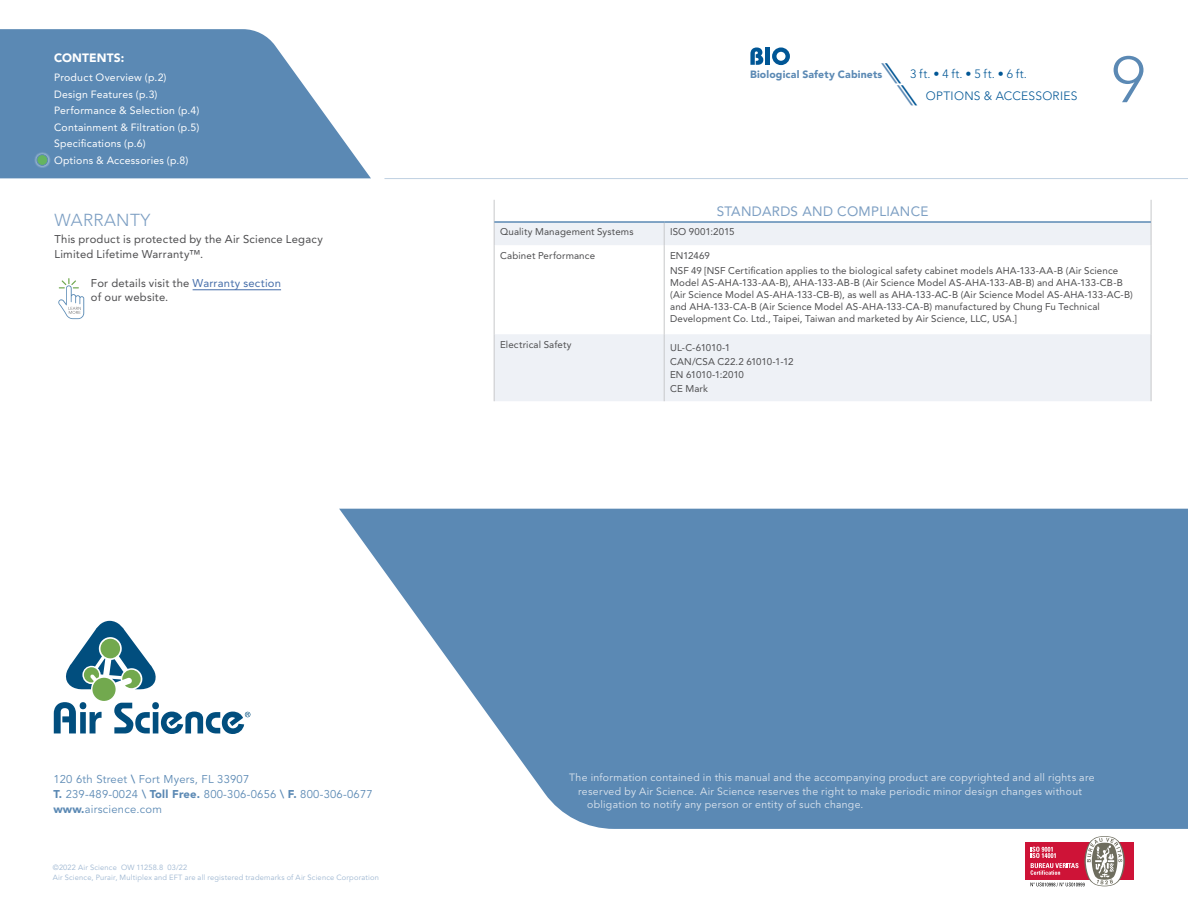
<style>
.page{position:relative;width:1188px;height:918px;background:#fff}
.page>*{position:absolute;margin:0;border:0;box-sizing:border-box;transform-origin:0 0}
.t1{font:300 64.5px "Avenir LT Std";color:#5b89b4}
.t2{font:300 17.25px "Avenir LT Std";letter-spacing:.02em;color:#7d9fc3}
.t3{font:13.5px "Avenir LT Std";letter-spacing:.02em;color:#7d9fc3}
.t4{font:300 12px/22.4px "Avenir LT Std";letter-spacing:.025em;color:#005695}
.t5{font:900 12px "Avenir LT Std";letter-spacing:.01em;color:#fff}
.t6{font:11.25px/14.7px "Avenir LT Std";letter-spacing:.02em;color:#4d4d4f}
.t7{font:11.25px/15px "Avenir LT Std";letter-spacing:.02em;color:#5b89b4}
.t8{font:10.5px "Avenir LT Std";letter-spacing:.03em;color:#dee6ef}
.t9{font:10.5px/16.5px "Avenir LT Std";letter-spacing:.02em;color:#fff}
.t10{font:900 10.5px "Avenir LT Std";letter-spacing:.015em;color:#5b89b4}
.t11{font:9.75px/12px "Avenir LT Std";letter-spacing:.015em;color:#4d4d4f}
.t12{font:9.75px/13.5px "Avenir LT Std";letter-spacing:-.015em;color:#4d4d4f}
.t13{font:7.5px/10.5px "Avenir LT Std";letter-spacing:.025em;color:#9db6d1}
.s1{font-family:"ITC Avant Garde Std";font-weight:400;font-style:italic;font-size:24px;color:#5b89b4}
.s2{font-family:"ITC Avant Garde Std";font-weight:400;font-style:italic;font-size:24px}
.s3{color:#456da9}
.s4{font-weight:800}
.s5{font-weight:900}
</style>
<div class="page">
<div style="left:1025px;top:843px;width:109px;height:37px;background:#ce1337"></div>
<svg style="left:1030px;top:836px;width:95px;height:51px"></svg>
<svg style="left:339px;top:509px;width:849px;height:320px;background:#7199be"></svg>
<svg style="left:54px;top:702px;width:48px;height:31px"></svg>
<svg style="left:114px;top:702px;width:136px;height:32px"></svg>
<svg style="left:66px;top:621px;width:90px;height:69px"></svg>
<div style="left:100px;top:639px;width:20px;height:20px;background:#72a94e;border-radius:50%"></div>
<div style="left:92px;top:677px;width:24px;height:24px;background:#72a94e;border-radius:50%"></div>
<hr style="left:384px;top:178px;width:804px;height:1px;background:#5b89b4">
<svg style="left:0;top:29px;width:371px;height:149px;background:#739abf"></svg>
<svg style="left:750px;top:47px;width:13px;height:18px"></svg>
<hr style="left:766px;top:48px;width:4px;height:17px;background:#005695">
<svg style="left:772px;top:47px;width:18px;height:18px"></svg>
<svg style="left:34px;top:152px;width:16px;height:16px"></svg>
<div style="left:37px;top:155px;width:11px;height:10px;background:#65b460;border-radius:50%"></div>
<div style="left:37px;top:154px;width:11px;height:12px;border:1px solid #5b89b4;border-radius:50%"></div>
<svg style="left:495px;top:223px;width:656px;height:178px;fill:#f2f4f8"></svg>
<svg style="left:494px;top:200px;width:1px;height:45px"></svg>
<svg style="left:664px;top:223px;width:1px;height:22px"></svg>
<svg style="left:1151px;top:200px;width:1px;height:45px"></svg>
<hr style="left:494px;top:245px;width:1px;height:89px;background:#c7c8ca">
<hr style="left:664px;top:245px;width:1px;height:89px;background:#c7c8ca">
<hr style="left:1151px;top:245px;width:1px;height:89px;background:#c7c8ca">
<hr style="left:494px;top:334px;width:1px;height:67px;background:#c7c8ca">
<hr style="left:664px;top:334px;width:1px;height:67px;background:#c7c8ca">
<hr style="left:1151px;top:334px;width:1px;height:67px;background:#c7c8ca">
<hr style="left:494px;top:221px;width:170px;height:2px;background:#5b89b4">
<hr style="left:664px;top:221px;width:487px;height:2px;background:#5b89b4">
<hr style="left:193px;top:289px;width:88px;height:1px;background:#456da9">
<svg style="left:58px;top:278px;width:26px;height:41px"></svg>
<p class="t5" style="left:54px;top:51px;width:72px">CONTENTS:</p>
<p class="t9" style="left:54px;top:69px;width:147px">Product Overview (p.2)<br>Design Features (p.3)<br>Performance &amp; Selection (p.4)<br>Containment &amp; Filtration (p.5)<br>Specifications (p.6)<br>Options &amp; Accessories (p.8)</p>
<p class="t10" style="left:750px;top:68px;width:134px">Biological Safety Cabinets</p>
<p class="t4" style="left:901px;top:63px;width:178px;text-indent:-16px"><span class="s1">\</span><span class="s2">\</span>3 ft. • 4 ft. • 5 ft. • 6 ft. <span class="s1">\</span><span class="s2">\</span>OPTIONS &amp; ACCESSORIES</p>
<h1 class="t1" style="left:1112px;top:42px;width:35px">9</h1>
<h2 class="t2" style="left:55px;top:210px;width:97px">WARRANTY</h2>
<p class="t6" style="left:55px;top:232px;width:270px">This product is protected by the Air Science Legacy<br>Limited Lifetime Warranty™.</p>
<p class="t6" style="left:91px;top:276px;width:192px">For details visit the <span class="s3">Warranty section </span>of our website.</p>
<h3 class="t3" style="left:717px;top:203px;width:213px">STANDARDS AND COMPLIANCE</h3>
<p class="t11" style="left:500px;top:226px;width:135px">Quality Management Systems</p>
<p class="t11" style="left:670px;top:226px;width:66px">ISO 9001:2015</p>
<p class="t11" style="left:500px;top:249px;width:96px">Cabinet Performance</p>
<p class="t11" style="left:670px;top:247px;width:450px;line-height:15.8px">EN12469<br>NSF 49 [NSF Certification applies to the biological safety cabinet models AHA-133-AA-B (Air Science</p>
<p class="t11" style="left:670px;top:277px;width:464px">Model AS-AHA-133-AA-B), AHA-133-AB-B (Air Science Model AS-AHA-133-AB-B) and AHA-133-CB-B (Air Science Model AS-AHA-133-CB-B), as well as AHA-133-AC-B (Air Science Model AS-AHA-133-AC-B) and AHA-133-CA-B (Air Science Model AS-AHA-133-CA-B) manufactured by Chung Fu Technical Development Co. Ltd., Taipei, Taiwan and marketed by Air Science, LLC, USA.]</p>
<p class="t11" style="left:500px;top:338px;width:73px">Electrical Safety</p>
<p class="t12" style="left:670px;top:341px;width:125px">UL-C-61010-1<br>CAN/CSA C22.2 61010-1-12<br>EN 61010-1:2010<br>CE Mark</p>
<p class="t7" style="left:53px;top:772px;width:321px">120 6th Street <span class="s4">\</span> Fort Myers, FL 33907<br><span class="s5">T.</span> 239-489-0024 <span class="s4">\</span> <span class="s5">Toll Free.</span> 800-306-0656 <span class="s4">\</span> <span class="s5">F.</span> 800-306-0677 <span class="s5">www.</span>airscience.com</p>
<p class="t13" style="left:53px;top:862px;width:328px">©2022 Air Science OW 11258.8 03/22<br>Air Science, Purair, Multiplex and EFT are all registered trademarks of Air Science Corporation</p>
<p class="t8" style="left:569px;top:771px;width:527px">The information contained in this manual and the accompanying product are copyrighted and all rights are</p>
<p class="t8" style="left:578px;top:785px;width:505px">reserved by Air Science. Air Science reserves the right to make periodic minor design changes without</p>
<p class="t8" style="left:587px;top:798px;width:278px">obligation to notify any person or entity of such change.</p>
</div>
